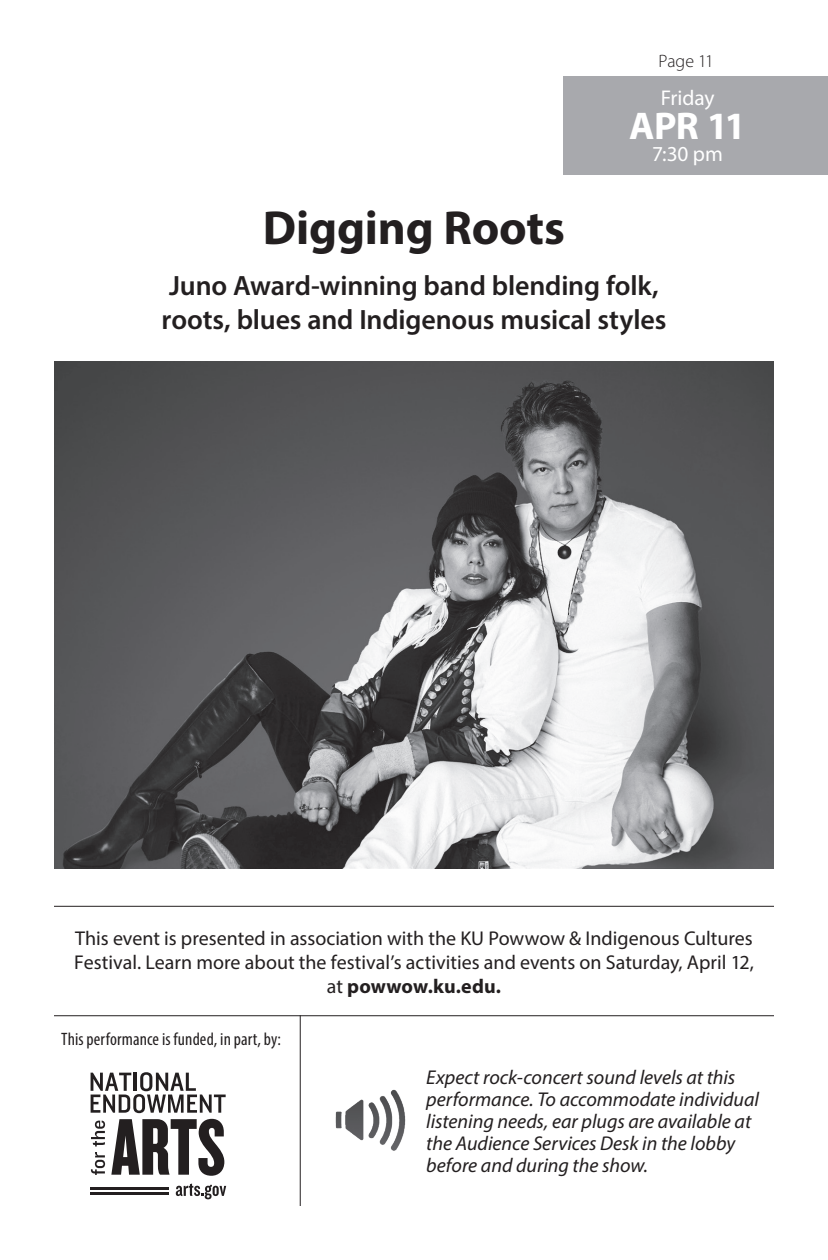
<style>
.page{position:relative;width:828px;height:1260px;background:#fff}
.page>*{position:absolute;margin:0;border:0;box-sizing:border-box;transform-origin:0 0}
.Body-insert{font:700 48px "Myriad Pro";letter-spacing:-.005em;color:#231f20}
.t1{font:700 38.8px "Myriad Pro";color:#fff}
.Body-insert-2{font:600 28px/33.6px "Myriad Pro";letter-spacing:-.005em;color:#231f20}
.t2{font:21.4px "Myriad Pro";letter-spacing:-.005em;color:#fff}
.Body{font:italic 20px/22px "Myriad Pro";color:#231f20}
.insert_body_copy{font:20px/24px "Myriad Pro";color:#231f20;text-align:center}
.ticketPrices{font:condensed 18px "Myriad Pro";letter-spacing:.01em;color:#231f20}
.t3{font:300 18px "Myriad Pro";color:#231f20}
.s1{font-weight:700}
</style>
<div class="page">
<div style="left:563px;top:76px;width:265px;height:99px;background:#a8a9ad"></div>
<hr style="left:54px;top:1015px;width:720px;height:1px;background:#231f20">
<hr style="left:54px;top:906px;width:720px;height:1px;background:#231f20">
<hr style="left:91px;top:1188px;width:78px;height:2px;background:#231f20">
<hr style="left:91px;top:1192px;width:78px;height:2px;background:#231f20">
<svg style="left:91px;top:1072px;width:135px;height:41px"></svg>
<svg style="left:91px;top:1121px;width:14px;height:54px"></svg>
<svg style="left:111px;top:1119px;width:113px;height:57px"></svg>
<svg style="left:176px;top:1184px;width:50px;height:15px"></svg>
<img style="left:335px;top:1089px;width:71px;height:62px">
<hr style="left:300px;top:1015px;width:1px;height:191px;background:#231f20">
<img style="left:54px;top:362px;width:720px;height:506px">
<p class="t3" style="left:658px;top:51px;width:57px">Page 11</p>
<p class="t2" style="left:661px;top:84px;width:55px">Friday</p>
<p class="t1" style="left:629px;top:101px;width:118px">APR 11</p>
<p class="t2" style="left:652px;top:140px;width:72px">7:30 pm</p>
<p class="Body-insert" style="left:263px;top:196px;width:304px">Digging Roots</p>
<p class="Body-insert-2" style="left:162px;top:268px;width:506px">Juno Award-winning band blending folk, roots, blues and Indigenous musical styles</p>
<p class="insert_body_copy" style="left:74px;top:925px;width:681px">This event is presented in association with the KU Powwow &amp; Indigenous Cultures<br>Festival. Learn more about the festival’s activities and events on Saturday, April 12, at <span class="s1">powwow.ku.edu.</span></p>
<p class="ticketPrices" style="left:61px;top:1028px;width:221px">This performance is funded, in part, by:</p>
<p class="Body" style="left:426px;top:1066px;width:334px">Expect rock-concert sound levels at this performance. To accommodate individual listening needs, ear plugs are available at the Audience Services Desk in the lobby before and during the show.</p>
</div>
